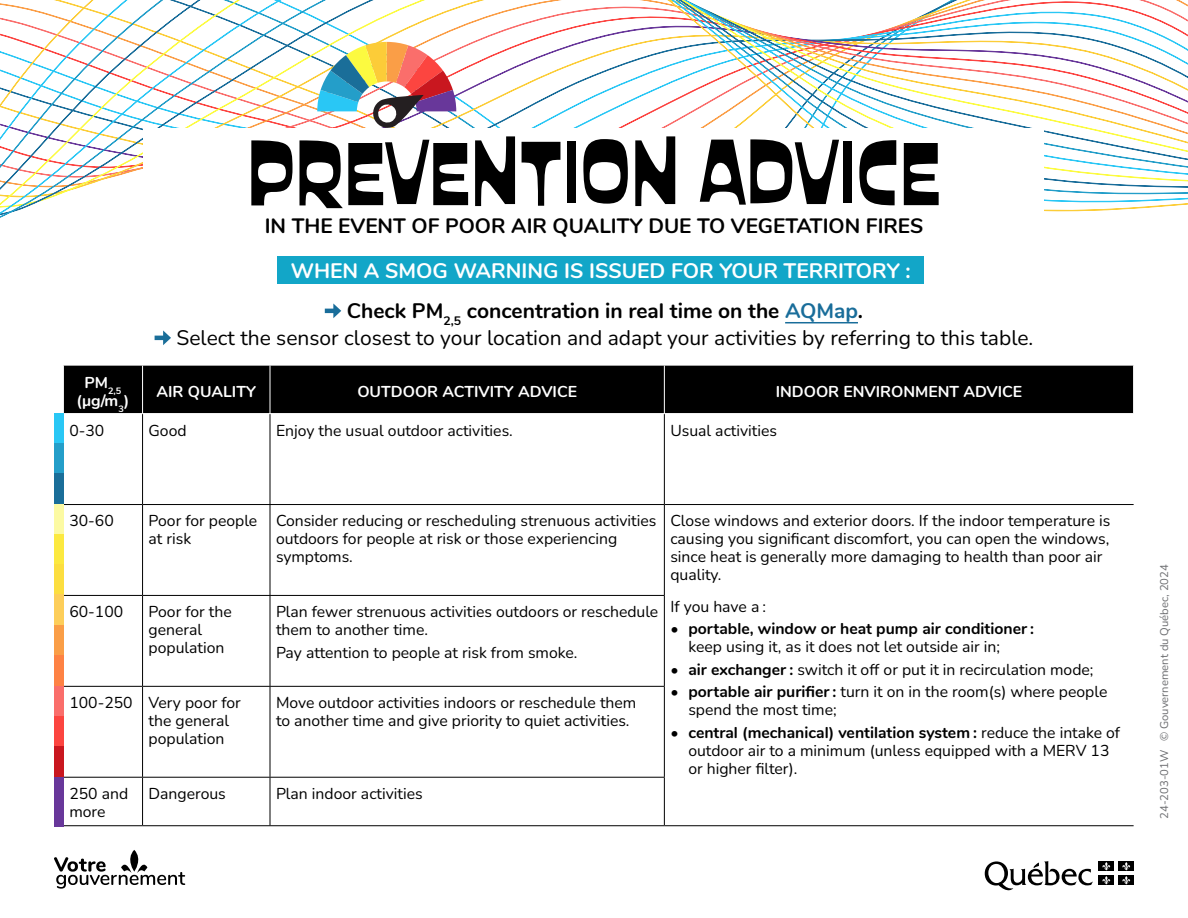
<style>
.page{position:relative;width:1188px;height:918px;background:#fff}
.page>*{position:absolute;margin:0;border:0;box-sizing:border-box;transform-origin:0 0}
.t1{font:100.05px "Custard";color:#000}
.t2{font:700 21px/40.5px "Nunito";color:#fff;text-align:center}
.t3{font:21px "Nunito";color:#000}
.t4{font:700 20.85px "Nunito";color:#000}
.t5{font:15.75px/18px "Nunito";color:#000}
.t6{font:700 15.75px "Nunito";color:#fff}
.t7{font:11.25px "Nunito";color:#6d6e71}
.t8{font:700 9.15px "Nunito";color:#fff}
.s1{color:#000}
.s2{color:#196d9a}
.s3{font-weight:700}
</style>
<div class="page">
<svg style="left:0;top:0;width:1188px;height:218px"></svg>
<svg style="left:317px;top:42px;width:139px;height:87px"></svg>
<div style="left:144px;top:129px;width:900px;height:86px;background:#fff"></div>
<div style="left:251px;top:212px;width:686px;height:44px;background:#fff"></div>
<div style="left:277px;top:256px;width:647px;height:28px;background:#12a6c8"></div>
<hr style="left:785px;top:322px;width:73px;height:1px;background:#196d9a">
<hr style="left:325px;top:309px;width:10px;height:4px;background:#196d9a">
<svg style="left:333px;top:303px;width:8px;height:15px"></svg>
<hr style="left:155px;top:336px;width:10px;height:4px;background:#1a6e99">
<svg style="left:163px;top:330px;width:8px;height:15px"></svg>
<div style="left:64px;top:366px;width:1069px;height:47px;background:#000"></div>
<svg style="left:64px;top:414px;width:600px;height:411px"></svg>
<hr style="left:142px;top:414px;width:1px;height:90px;background:#000">
<hr style="left:270px;top:414px;width:1px;height:90px;background:#000">
<hr style="left:664px;top:414px;width:1px;height:90px;background:#000">
<hr style="left:63px;top:504px;width:80px;height:1px;background:#000">
<hr style="left:143px;top:504px;width:127px;height:1px;background:#000">
<hr style="left:142px;top:505px;width:1px;height:90px;background:#000">
<hr style="left:270px;top:504px;width:394px;height:1px;background:#000">
<hr style="left:270px;top:505px;width:1px;height:90px;background:#000">
<hr style="left:664px;top:504px;width:470px;height:1px;background:#000">
<hr style="left:664px;top:505px;width:1px;height:90px;background:#000">
<hr style="left:63px;top:595px;width:80px;height:1px;background:#000">
<hr style="left:143px;top:595px;width:127px;height:1px;background:#000">
<hr style="left:142px;top:596px;width:1px;height:90px;background:#000">
<hr style="left:270px;top:595px;width:395px;height:1px;background:#000">
<hr style="left:270px;top:596px;width:1px;height:90px;background:#000">
<hr style="left:664px;top:596px;width:1px;height:90px;background:#000">
<hr style="left:63px;top:686px;width:80px;height:1px;background:#000">
<hr style="left:143px;top:686px;width:127px;height:1px;background:#000">
<hr style="left:142px;top:687px;width:1px;height:90px;background:#000">
<hr style="left:270px;top:686px;width:395px;height:1px;background:#000">
<hr style="left:270px;top:687px;width:1px;height:90px;background:#000">
<hr style="left:664px;top:687px;width:1px;height:90px;background:#000">
<hr style="left:63px;top:777px;width:80px;height:1px;background:#000">
<hr style="left:143px;top:777px;width:127px;height:1px;background:#000">
<hr style="left:142px;top:778px;width:1px;height:47px;background:#000">
<hr style="left:270px;top:777px;width:395px;height:1px;background:#000">
<hr style="left:270px;top:778px;width:1px;height:47px;background:#000">
<hr style="left:664px;top:778px;width:1px;height:47px;background:#000">
<hr style="left:63px;top:825px;width:80px;height:1px;background:#000">
<hr style="left:143px;top:825px;width:127px;height:1px;background:#000">
<hr style="left:270px;top:825px;width:394px;height:1px;background:#000">
<hr style="left:664px;top:825px;width:470px;height:1px;background:#000">
<hr style="left:142px;top:365px;width:1px;height:48px;background:#fff">
<hr style="left:270px;top:365px;width:1px;height:48px;background:#fff">
<hr style="left:664px;top:365px;width:1px;height:48px;background:#fff">
<svg style="left:985px;top:861px;width:108px;height:30px"></svg>
<div style="left:1099px;top:861px;width:15px;height:10px;background:#000"></div>
<div style="left:1119px;top:861px;width:15px;height:10px;background:#000"></div>
<div style="left:1099px;top:875px;width:15px;height:10px;background:#000"></div>
<svg style="left:1102px;top:862px;width:8px;height:23px"></svg>
<div style="left:1119px;top:875px;width:15px;height:10px;background:#000"></div>
<svg style="left:1122px;top:862px;width:8px;height:23px"></svg>
<svg style="left:54px;top:850px;width:131px;height:39px"></svg>
<div style="left:54px;top:413px;width:10px;height:30px;background:#29c7f5"></div>
<div style="left:54px;top:443px;width:10px;height:31px;background:#249ec9"></div>
<div style="left:54px;top:474px;width:10px;height:30px;background:#1a6e99"></div>
<div style="left:54px;top:504px;width:10px;height:30px;background:#fcfaa3"></div>
<div style="left:54px;top:534px;width:10px;height:30px;background:#fce940"></div>
<div style="left:54px;top:564px;width:10px;height:31px;background:#fcde40"></div>
<div style="left:54px;top:595px;width:10px;height:30px;background:#fdce5a"></div>
<div style="left:54px;top:625px;width:10px;height:31px;background:#fa9e47"></div>
<div style="left:54px;top:656px;width:10px;height:30px;background:#fe8244"></div>
<div style="left:54px;top:686px;width:10px;height:91px;background:#fa6e6b"></div>
<div style="left:54px;top:777px;width:10px;height:49px;background:#68379a"></div>
<div style="left:54px;top:716px;width:10px;height:31px;background:#fc4540"></div>
<div style="left:54px;top:746px;width:10px;height:31px;background:#c9171f"></div>
<p class="t8" style="left:84px;top:384px;width:38px"><sup>PM</sup>2,5</p>
<p class="t6" style="left:76px;top:389px;width:54px">(µg/m<sub>3</sub>)</p>
<h1 class="t1" style="left:247px;top:117px;width:696px">PREVENTION ADVICE</h1>
<h3 class="t4" style="left:265px;top:211px;width:660px">IN THE EVENT OF POOR AIR QUALITY DUE TO VEGETATION FIRES</h3>
<h2 class="t2" style="left:291px;top:249px;width:621px">WHEN A SMOG WARNING IS ISSUED FOR YOUR TERRITORY :<br><span class="s1">Check PM</span><sub>2,5</sub> <span class="s1">concentration in real time on the</span> <span class="s2">AQMap</span><span class="s1">.</span></h2>
<h2 class="t3" style="left:176px;top:323px;width:858px">Select the sensor closest to your location and adapt your activities by referring to this table.</h2>
<p class="t6" style="left:156px;top:380px;width:101px">AIR QUALITY</p>
<p class="t6" style="left:357px;top:380px;width:221px">OUTDOOR ACTIVITY ADVICE</p>
<p class="t6" style="left:776px;top:380px;width:248px">INDOOR ENVIRONMENT ADVICE</p>
<p class="t5" style="left:69px;top:420px;width:37px">0-30</p>
<p class="t5" style="left:149px;top:420px;width:40px">Good</p>
<p class="t5" style="left:276px;top:420px;width:238px">Enjoy the usual outdoor activities.</p>
<p class="t5" style="left:670px;top:420px;width:108px">Usual activities</p>
<p class="t5" style="left:69px;top:511px;width:46px">30-60</p>
<p class="t5" style="left:149px;top:511px;width:110px">Poor for people at risk</p>
<p class="t5" style="left:276px;top:511px;width:382px">Consider reducing or rescheduling strenuous activities outdoors for people at risk or those experiencing symptoms.</p>
<p class="t5" style="left:670px;top:511px;width:442px">Close windows and exterior doors. If the indoor temperature is causing you significant discomfort, you can open the windows, since heat is generally more damaging to health than poor air quality.</p>
<p class="t5" style="left:670px;top:597px;width:97px">If you have a :</p>
<p class="t5" style="left:688px;top:619px;width:347px;text-indent:-18px">• <span class="s3">portable, window or heat pump air conditioner : </span>keep using it, as it does not let outside air in;</p>
<p class="t5" style="left:670px;top:660px;width:425px">• <span class="s3">air exchanger :</span> switch it off or put it in recirculation mode;</p>
<p class="t5" style="left:688px;top:682px;width:421px;text-indent:-18px">• <span class="s3">portable air purifier :</span> turn it on in the room(s) where people spend the most time;</p>
<p class="t5" style="left:688px;top:723px;width:433px;text-indent:-18px">• <span class="s3">central (mechanical) ventilation system :</span> reduce the intake of outdoor air to a minimum (unless equipped with a MERV 13 or higher filter).</p>
<p class="t5" style="left:69px;top:602px;width:55px">60-100</p>
<p class="t5" style="left:149px;top:602px;width:85px">Poor for the general population</p>
<p class="t5" style="left:276px;top:602px;width:384px">Plan fewer strenuous activities outdoors or reschedule them to another time.</p>
<p class="t5" style="left:276px;top:643px;width:303px">Pay attention to people at risk from smoke.</p>
<p class="t5" style="left:149px;top:693px;width:94px;text-indent:-79px">100-250 Very poor for the general population</p>
<p class="t5" style="left:276px;top:693px;width:362px">Move outdoor activities indoors or reschedule them to another time and give priority to quiet activities.</p>
<p class="t5" style="left:69px;top:784px;width:60px">250 and more</p>
<p class="t5" style="left:149px;top:784px;width:79px">Dangerous</p>
<p class="t5" style="left:276px;top:784px;width:148px">Plan indoor activities</p>
<p class="t7" style="left:1156px;top:819px;width:256px;rotate:-90deg">24-203-01W © Gouvernement du Québec, 2024</p>
</div>
